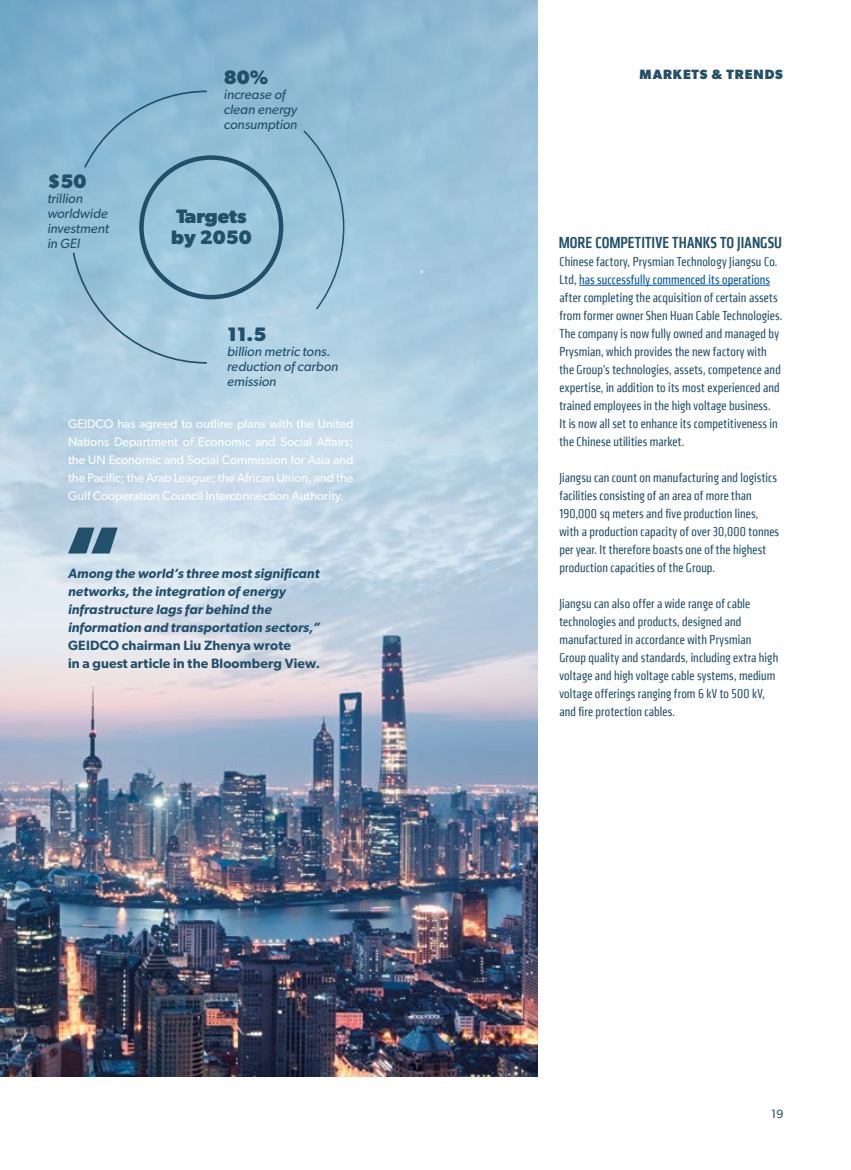
<style>
.page{position:relative;width:851px;height:1170px;background:#fff}
.page>*{position:absolute;margin:0;border:0;box-sizing:border-box;transform-origin:0 0}
.t1{font:700 91.05px "Gibson";color:#22506b}
.t2{font:700 19.5px/21px "Gibson";color:#22506b}
.t3{font:500 condensed 16.5px "Klavika CH";letter-spacing:.01em;color:#22506b}
.t4{font:condensed 13.5px/18px "Klavika CH";letter-spacing:.01em;color:#22506b}
.t5{font:italic 600 13.5px/18px "Gibson";letter-spacing:.01em;color:#22506b}
.t6{font:italic 13.5px/15px "Gibson";color:#22506b}
.t7{font:600 13.5px/18px "Gibson";letter-spacing:.01em;color:#22506b}
.t8{font:700 13.5px "Gibson";letter-spacing:.065em;color:#22506b}
.t9{font:12.45px/18px "Gibson";color:#fff;text-align:justify}
.t10{font:12px "Gibson";color:#22506b}
.s1{color:#0056a3}
</style>
<div class="page">
<img style="left:0;top:0;width:537px;height:1076px">
<hr style="left:579px;top:285px;width:190px;height:1px;background:#0056a3">
<svg style="left:302px;top:129px;width:43px;height:182px;background:#98c2d8"></svg>
<div style="left:139px;top:155px;width:144px;height:144px;border:4px solid #22506b;border-radius:50%"></div>
<svg style="left:71px;top:251px;width:137px;height:113px;background:#9ec4d9"></svg>
<svg style="left:83px;top:90px;width:125px;height:80px;background:#87b6d0"></svg>
<h2 class="t2" style="left:47px;top:170px;width:40px">$50</h2>
<p class="t6" style="left:47px;top:191px;width:63px">trillion worldwide investment in GEI</p>
<h2 class="t2" style="left:224px;top:66px;width:46px">80%</h2>
<p class="t6" style="left:224px;top:86px;width:75px">increase of clean energy consumption</p>
<h2 class="t2" style="left:171px;top:206px;width:82px">Targets by 2050</h2>
<h2 class="t2" style="left:227px;top:323px;width:41px">11.5</h2>
<p class="t6" style="left:227px;top:343px;width:113px">billion metric tons. reduction of carbon emission</p>
<p class="t9" style="left:68px;top:415px;width:287px">GEIDCO has agreed to outline plans with the United Nations Department of Economic and Social Affairs; the UN Economic and Social Commission for Asia and the Pacific; the Arab League; the African Union, and the Gulf Cooperation Council Interconnection Authority.</p>
<h1 class="t1" style="left:63px;top:504px;width:61px">“</h1>
<p class="t5" style="left:68px;top:563px;width:254px">Among the world’s three most significant networks, the integration of energy infrastructure lags far behind the information and transportation sectors,”</p>
<p class="t7" style="left:68px;top:635px;width:253px">GEIDCO chairman Liu Zhenya wrote<br>in a guest article in the Bloomberg View.</p>
<p class="t8" style="left:639px;top:66px;width:145px">MARKETS &amp; TRENDS</p>
<p class="t3" style="left:558px;top:232px;width:225px">MORE COMPETITIVE THANKS TO JIANGSU</p>
<p class="t4" style="left:559px;top:253px;width:224px">Chinese factory, Prysmian Technology Jiangsu Co.<br>Ltd, <span class="s1">has successfully commenced its operations </span>after completing the acquisition of certain assets from former owner Shen Huan Cable Technologies.<br>The company is now fully owned and managed by Prysmian, which provides the new factory with the Group’s technologies, assets, competence and expertise, in addition to its most experienced and trained employees in the high voltage business.<br>It is now all set to enhance its competitiveness in the Chinese utilities market.</p>
<p class="t4" style="left:559px;top:469px;width:221px">Jiangsu can count on manufacturing and logistics facilities consisting of an area of more than 190,000 sq meters and five production lines, with a production capacity of over 30,000 tonnes per year. It therefore boasts one of the highest production capacities of the Group.</p>
<p class="t4" style="left:559px;top:595px;width:220px">Jiangsu can also offer a wide range of cable technologies and products, designed and manufactured in accordance with Prysmian Group quality and standards, including extra high voltage and high voltage cable systems, medium voltage offerings ranging from 6 kV to 500 kV, and fire protection cables.</p>
<p class="t10" style="left:771px;top:1106px;width:14px">19</p>
</div>
